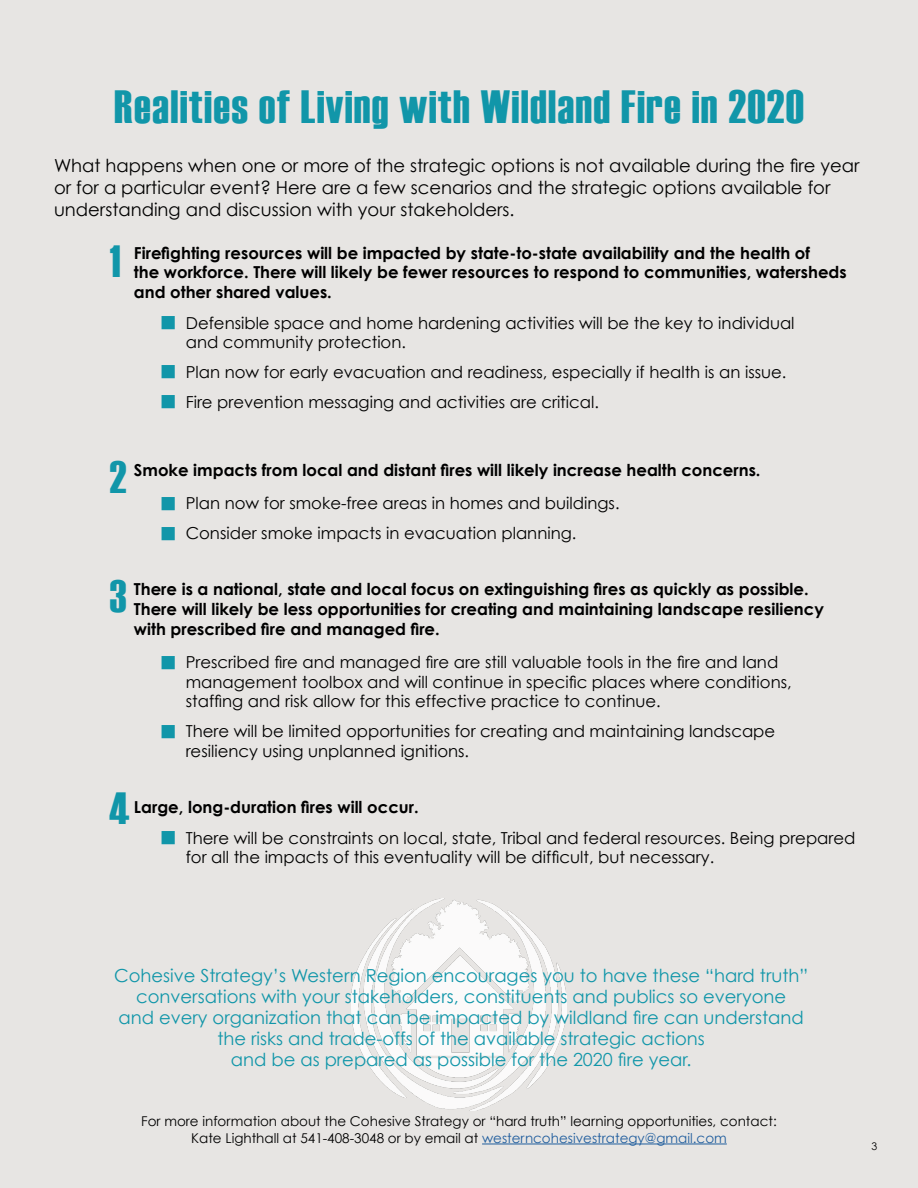
<style>
.page{position:relative;width:918px;height:1188px;background:#e7e5e3}
.page>*{position:absolute;margin:0;border:0;box-sizing:border-box;transform-origin:0 0}
.t1{font:46.5px "Haettenschweiler";letter-spacing:.03em;color:#1196a9}
.t2{font:45px "Haettenschweiler";color:#1196a9}
.t3{font:22.8px "Wingdings";color:#1196a9}
.t4{font:18px/21px "Century Gothic";color:#1196a9;text-align:center}
.t5{font:18px/21.6px "Century Gothic";color:#000}
.t6{font:16.5px/19.8px "Century Gothic";color:#000}
.t7{font:700 16.5px/19.8px "Century Gothic";color:#000}
.t8{font:13.5px/16.2px "Century Gothic";color:#000;text-align:center}
.t9{font:10.5px "Century Gothic";color:#000}
.s1{color:#215e9e}
</style>
<div class="page">
<img style="left:352px;top:898px;width:214px;height:213px">
<hr style="left:482px;top:1144px;width:245px;height:1px;background:#215e9e">
<h1 class="t1" style="left:114px;top:81px;width:691px">Realities of Living with Wildland Fire in 2020</h1>
<p class="t5" style="left:54px;top:155px;width:807px">What happens when one or more of the strategic options is not available during the fire year or for a particular event? Here are a few scenarios and the strategic options available for understanding and discussion with your stakeholders.</p>
<h2 class="t2" style="left:110px;top:236px;width:12px">1</h2>
<p class="t7" style="left:134px;top:242px;width:714px">Firefighting resources will be impacted by state-to-state availability and the health of<br>the workforce. There will likely be fewer resources to respond to communities, watersheds and other shared values.</p>
<h3 class="t3" style="left:160px;top:310px;width:19px">■</h3>
<h3 class="t3" style="left:160px;top:359px;width:19px">■</h3>
<h3 class="t3" style="left:160px;top:390px;width:19px">■</h3>
<p class="t6" style="left:186px;top:313px;width:610px">Defensible space and home hardening activities will be the key to individual and community protection.</p>
<p class="t6" style="left:186px;top:357px;width:602px;line-height:30px">Plan now for early evacuation and readiness, especially if health is an issue.<br>Fire prevention messaging and activities are critical.</p>
<h2 class="t2" style="left:110px;top:452px;width:18px">2</h2>
<p class="t7" style="left:134px;top:460px;width:628px">Smoke impacts from local and distant fires will likely increase health concerns.</p>
<h3 class="t3" style="left:160px;top:491px;width:19px">■</h3>
<h3 class="t3" style="left:160px;top:521px;width:19px">■</h3>
<p class="t6" style="left:186px;top:488px;width:435px;line-height:30px">Plan now for smoke-free areas in homes and buildings.<br>Consider smoke impacts in evacuation planning.</p>
<h2 class="t2" style="left:110px;top:571px;width:18px">3</h2>
<p class="t7" style="left:134px;top:579px;width:692px">There is a national, state and local focus on extinguishing fires as quickly as possible.<br>There will likely be less opportunities for creating and maintaining landscape resiliency with prescribed fire and managed fire.</p>
<h3 class="t3" style="left:160px;top:650px;width:19px">■</h3>
<h3 class="t3" style="left:160px;top:720px;width:19px">■</h3>
<p class="t6" style="left:186px;top:652px;width:607px">Prescribed fire and managed fire are still valuable tools in the fire and land management toolbox and will continue in specific places where conditions, staffing and risk allow for this effective practice to continue.</p>
<p class="t6" style="left:186px;top:721px;width:591px">There will be limited opportunities for creating and maintaining landscape resiliency using unplanned ignitions.</p>
<h2 class="t2" style="left:110px;top:782px;width:21px">4</h2>
<p class="t7" style="left:134px;top:797px;width:286px">Large, long-duration fires will occur.</p>
<h3 class="t3" style="left:160px;top:825px;width:19px">■</h3>
<p class="t6" style="left:186px;top:827px;width:671px">There will be constraints on local, state, Tribal and federal resources. Being prepared for all the impacts of this eventuality will be difficult, but necessary.</p>
<p class="t4" style="left:114px;top:965px;width:696px">Cohesive Strategy’s Western Region encourages you to have these “hard truth” conversations with your stakeholders, constituents and publics so everyone<br>and every organization that can be impacted by wildland fire can understand the risks and trade-offs of the available strategic actions<br>and be as prepared as possible for the 2020 fire year.</p>
<p class="t8" style="left:141px;top:1113px;width:637px">For more information about the Cohesive Strategy or “hard truth” learning opportunities, contact:<br>Kate Lighthall at 541-408-3048 or by email at <span class="s1">westerncohesivestrategy@gmail.com</span></p>
<p class="t9" style="left:872px;top:1140px;width:7px">3</p>
</div>
